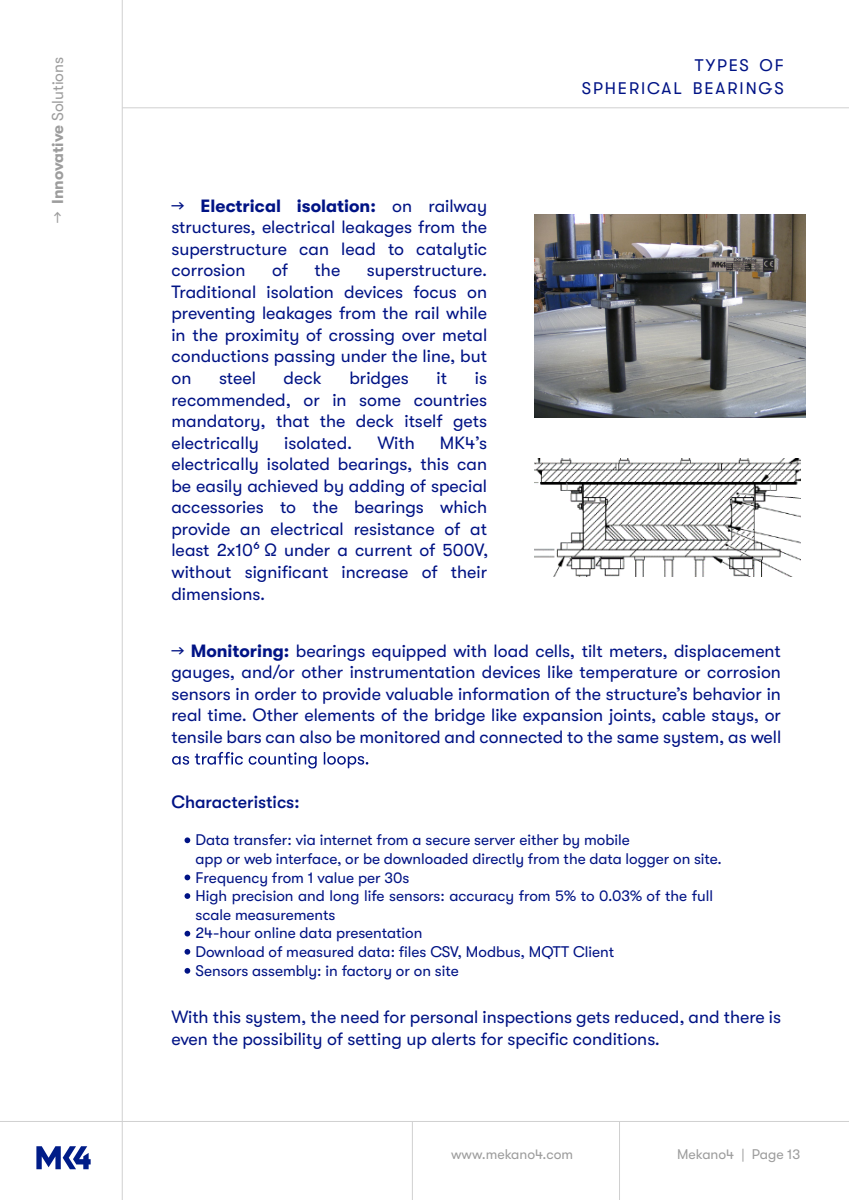
<style>
.page{position:relative;width:849px;height:1200px;background:#fff}
.page>*{position:absolute;margin:0;border:0;box-sizing:border-box;transform-origin:0 0}
.t1{font:17.8px/21.6px "GT Walsheim Pro";color:#001385;text-align:justify}
.t2{font:500 17.8px "GT Walsheim Pro";color:#001385}
.t3{font:16.8px/22.3px "GT Walsheim Pro";letter-spacing:.115em;color:#001385;text-align:right}
.t4{font:15.8px "GT Walsheim Pro";color:#9d9d9d}
.t5{font:15.4px/18.6px "GT Walsheim Pro";color:#001385}
.t6{font:14px "GT Walsheim Pro";color:#9d9d9d}
.s1{font-weight:700}
</style>
<div class="page">
<hr style="left:122px;top:0;width:1px;height:1200px;background:#d0d0d0">
<hr style="left:619px;top:1122px;width:1px;height:78px;background:#d0d0d0">
<hr style="left:412px;top:1122px;width:1px;height:78px;background:#d0d0d0">
<hr style="left:0;top:1121px;width:848px;height:1px;background:#d0d0d0">
<svg style="left:36px;top:1146px;width:55px;height:23px"></svg>
<svg style="left:172px;top:752px;width:196px;height:16px"></svg>
<img style="left:534px;top:458px;width:266px;height:119px">
<img style="left:534px;top:215px;width:271px;height:203px">
<hr style="left:122px;top:108px;width:726px;height:1px;background:#d0d0d0">
<svg style="left:184px;top:837px;width:6px;height:6px"></svg>
<svg style="left:184px;top:875px;width:6px;height:5px"></svg>
<svg style="left:184px;top:893px;width:6px;height:6px"></svg>
<svg style="left:184px;top:931px;width:6px;height:6px"></svg>
<svg style="left:184px;top:949px;width:6px;height:6px"></svg>
<svg style="left:184px;top:968px;width:6px;height:6px"></svg>
<p class="t4" style="left:49px;top:223px;width:168px;rotate:-90deg">→ <span class="s1">Innovative</span> Solutions</p>
<p class="t1" style="left:171px;top:195px;width:317px">→ <span class="s1">Electrical isolation:</span> on railway structures, electrical leakages from the superstructure can lead to catalytic corrosion</p>
<p class="t1" style="left:272px;top:259px;width:17px">of</p>
<p class="t1" style="left:314px;top:259px;width:27px">the</p>
<p class="t1" style="left:171px;top:259px;width:317px;text-indent:195px">superstructure.<br>Traditional isolation devices focus on preventing leakages from the rail while in the proximity of crossing over metal conductions passing under the line, but on</p>
<p class="t1" style="left:219px;top:367px;width:38px">steel</p>
<p class="t1" style="left:283px;top:367px;width:40px">deck</p>
<p class="t1" style="left:349px;top:367px;width:61px">bridges</p>
<p class="t1" style="left:436px;top:367px;width:12px">it</p>
<p class="t1" style="left:171px;top:367px;width:317px;text-indent:303px">is recommended, or in some countries mandatory, that the deck itself gets electrically</p>
<p class="t1" style="left:171px;top:432px;width:318px;text-indent:268px">MK4’s electrically isolated bearings, this can be easily achieved by adding of special accessories to the bearings which provide an electrical resistance of at least 2x10⁶ Ω under a current of 500V, without significant increase of their dimensions.</p>
<p class="t1" style="left:284px;top:432px;width:70px">isolated.</p>
<p class="t1" style="left:377px;top:432px;width:39px">With</p>
<p class="t3" style="left:581px;top:55px;width:203px">TYPES OF<br>SPHERICAL BEARINGS</p>
<p class="t1" style="left:171px;top:640px;width:611px">→ <span class="s1">Monitoring:</span> bearings equipped with load cells, tilt meters, displacement gauges, and/or other instrumentation devices like temperature or corrosion sensors in order to provide valuable information of the structure’s behavior in real time. Other elements of the bridge like expansion joints, cable stays, or tensile bars can also be monitored and connected to the same system, as well</p>
<p class="t2" style="left:171px;top:791px;width:130px">Characteristics:</p>
<p class="t5" style="left:195px;top:831px;width:528px">Data transfer: via internet from a secure server either by mobile<br>app or web interface, or be downloaded directly from the data logger on site.<br>Frequency from 1 value per 30s<br>High precision and long life sensors: accuracy from 5% to 0.03% of the full scale measurements<br>24-hour online data presentation<br>Download of measured data: files CSV, Modbus, MQTT Client<br>Sensors assembly: in factory or on site</p>
<p class="t1" style="left:171px;top:1006px;width:611px">With this system, the need for personal inspections gets reduced, and there is even the possibility of setting up alerts for specific conditions.</p>
<p class="t6" style="left:451px;top:1147px;width:123px">www.mekano4.com</p>
<p class="t6" style="left:677px;top:1147px;width:125px">Mekano4 | Page 13</p>
</div>
